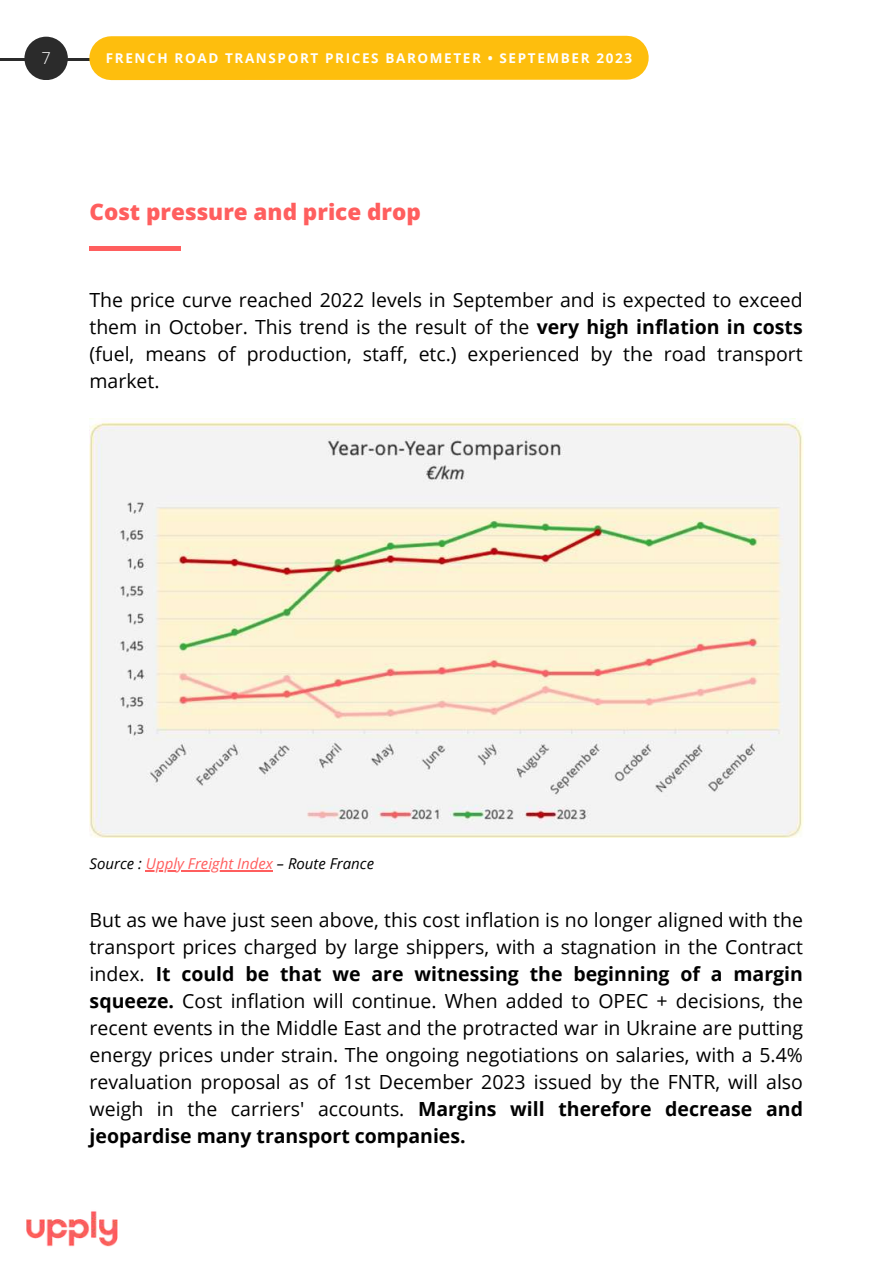
<style>
.page{position:relative;width:893px;height:1264px;background:#fff}
.page>*{position:absolute;margin:0;border:0;box-sizing:border-box;transform-origin:0 0}
.t1{font:800 22.5px "Open Sans";color:#ff5e5e}
.t2{font:19.5px/27px "Open Sans";color:#000;text-align:justify}
.t3{font:300 16.5px "Open Sans";color:#fff}
.t4{font:italic 15px "Open Sans";color:#000}
.t5{font:700 13.5px "Open Sans";letter-spacing:.12em;color:#fff}
.s1{font-weight:700}
.s2{color:#ff5e5e}
</style>
<div class="page">
<img style="left:26px;top:1211px;width:92px;height:36px">
<hr style="left:89px;top:246px;width:91px;height:4px;background:#ff5e5e">
<hr style="left:0;top:58px;width:119px;height:3px;background:#2b2b2b">
<div style="left:24px;top:37px;width:44px;height:43px;background:#2b2b2b;border-radius:50%"></div>
<img style="left:89px;top:419px;width:714px;height:418px">
<hr style="left:146px;top:870px;width:127px;height:1px;background:#ff5e5e">
<div style="left:111px;top:36px;width:515px;height:44px;background:#febe0d"></div>
<p class="t3" style="left:41px;top:46px;width:11px">7</p>
<p class="t5" style="left:106px;top:48px;width:527px">FRENCH ROAD TRANSPORT PRICES BAROMETER • SEPTEMBER 2023</p>
<p class="t1" style="left:89px;top:196px;width:333px">Cost pressure and price drop</p>
<p class="t2" style="left:89px;top:286px;width:714px">The price curve reached 2022 levels in September and is expected to exceed them in October. This trend is the result of the <span class="s1">very high inflation in costs </span>(fuel, means of production, staff, etc.) experienced by the road transport market.</p>
<p class="t4" style="left:90px;top:853px;width:286px">Source : <span class="s2">Upply Freight Index</span> – Route France</p>
<p class="t2" style="left:90px;top:905px;width:714px">But as we have just seen above, this cost inflation is no longer aligned with the transport prices charged by large shippers, with a stagnation in the Contract index. <span class="s1">It could be that we are witnessing the beginning of a margin squeeze.</span> Cost inflation will continue. When added to OPEC + decisions, the recent events in the Middle East and the protracted war in Ukraine are putting energy prices under strain. The ongoing negotiations on salaries, with a 5.4% revaluation proposal as of 1st December 2023 issued by the FNTR, will also weigh in the carriers' accounts. <span class="s1">Margins will therefore decrease and jeopardise many transport companies.</span></p>
</div>
